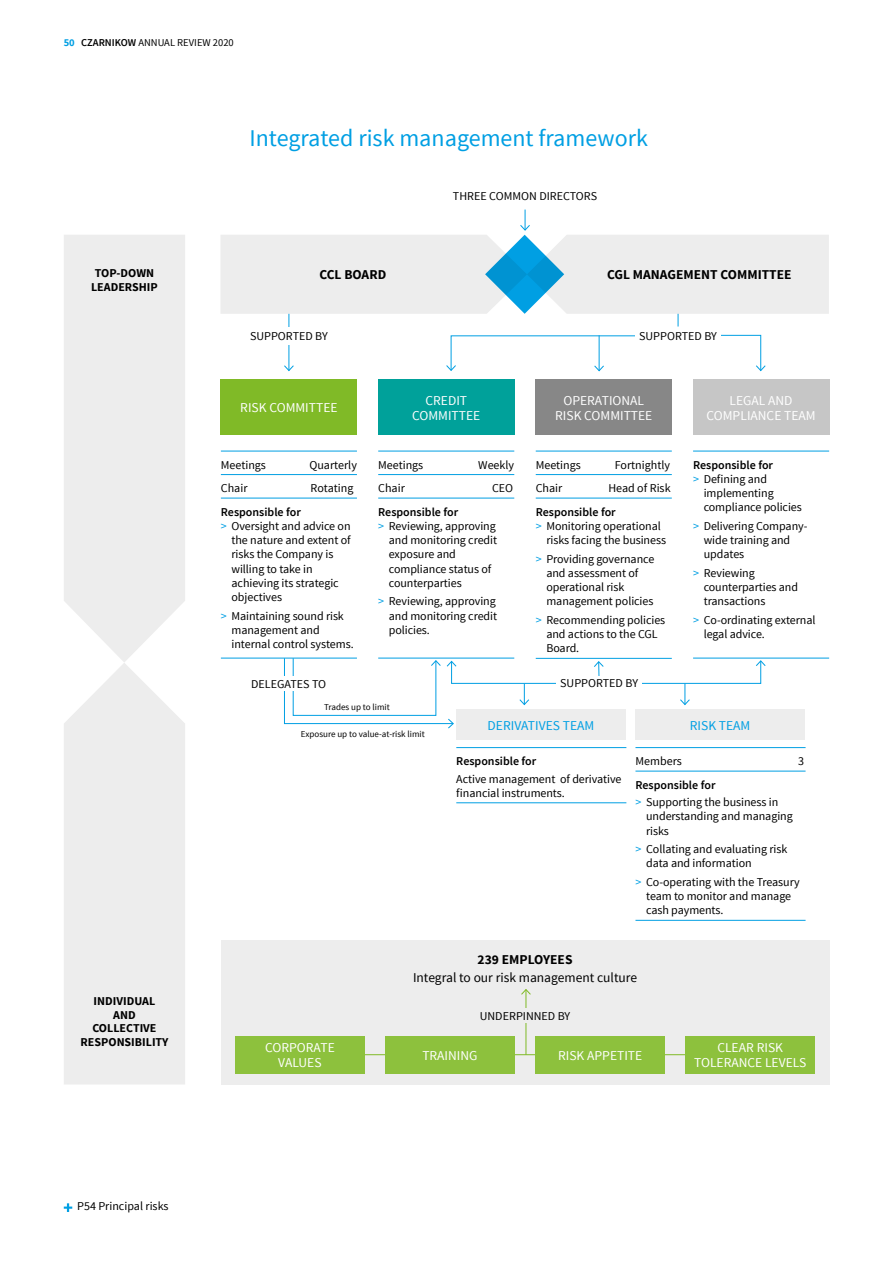
<style>
.page{position:relative;width:893px;height:1263px;background:#fff}
.page>*{position:absolute;margin:0;border:0;box-sizing:border-box;transform-origin:0 0}
.t1{font:24px "Source Sans Pro";color:#009fe3}
.t2{font:13.5px/15px "Source Sans Pro";color:#fff;text-align:center}
.t3{font:700 13.5px "Source Sans Pro";color:#000}
.t4{font:13.5px "Source Sans Pro";color:#000}
.t5{font:13.5px "Source Sans Pro";color:#009fe3}
.t6{font:12px/14.2px "Source Sans Pro";letter-spacing:-.005em;color:#000}
.t7{font:600 12px "Source Sans Pro";color:#000}
.t8{font:700 12px/13.5px "Source Sans Pro";color:#000;text-align:center}
.t9{font:10.5px "Source Sans Pro";color:#000}
.t10{font:9px "Source Sans Pro";color:#000}
.s1{font-weight:700;color:#009fe3}
.s2{font-weight:600}
.s3{color:#009fe3}
</style>
<div class="page">
<svg style="left:64px;top:1203px;width:8px;height:9px"></svg>
<div style="left:64px;top:663px;width:121px;height:421px;background:#ededed"></div>
<svg style="left:64px;top:235px;width:121px;height:427px;fill:#ededed"></svg>
<hr style="left:289px;top:314px;width:1px;height:57px;background:#009fe3">
<svg style="left:284px;top:365px;width:10px;height:6px"></svg>
<div style="left:221px;top:327px;width:136px;height:17px;background:#fff"></div>
<div style="left:378px;top:379px;width:136px;height:56px;background:#00a19a"></div>
<div style="left:221px;top:379px;width:136px;height:56px;background:#80ba27"></div>
<div style="left:693px;top:379px;width:136px;height:56px;background:#c6c6c6"></div>
<div style="left:536px;top:379px;width:136px;height:56px;background:#878787"></div>
<hr style="left:221px;top:451px;width:136px;height:1px;background:#009fe3">
<hr style="left:221px;top:474px;width:136px;height:1px;background:#009fe3">
<hr style="left:221px;top:498px;width:136px;height:1px;background:#009fe3">
<hr style="left:221px;top:658px;width:136px;height:1px;background:#009fe3">
<hr style="left:378px;top:451px;width:136px;height:1px;background:#009fe3">
<hr style="left:378px;top:474px;width:136px;height:1px;background:#009fe3">
<hr style="left:378px;top:498px;width:136px;height:1px;background:#009fe3">
<hr style="left:536px;top:451px;width:136px;height:1px;background:#009fe3">
<hr style="left:536px;top:474px;width:136px;height:1px;background:#009fe3">
<hr style="left:536px;top:498px;width:136px;height:1px;background:#009fe3">
<hr style="left:693px;top:451px;width:136px;height:1px;background:#009fe3">
<hr style="left:693px;top:658px;width:136px;height:1px;background:#009fe3">
<svg style="left:721px;top:335px;width:45px;height:36px"></svg>
<svg style="left:446px;top:335px;width:189px;height:36px"></svg>
<hr style="left:635px;top:747px;width:171px;height:1px;background:#009fe3">
<hr style="left:635px;top:771px;width:171px;height:1px;background:#009fe3">
<hr style="left:635px;top:920px;width:171px;height:1px;background:#009fe3">
<hr style="left:456px;top:747px;width:170px;height:1px;background:#009fe3">
<hr style="left:456px;top:802px;width:170px;height:1px;background:#009fe3">
<div style="left:635px;top:709px;width:170px;height:31px;background:#ededed"></div>
<div style="left:456px;top:709px;width:169px;height:31px;background:#ededed"></div>
<svg style="left:284px;top:658px;width:482px;height:71px"></svg>
<div style="left:220px;top:676px;width:137px;height:14px;background:#fff"></div>
<div style="left:221px;top:989px;width:608px;height:95px;background:#ededed"></div>
<div style="left:221px;top:940px;width:608px;height:56px;background:#ededed"></div>
<hr style="left:526px;top:989px;width:1px;height:66px;background:#80ba27">
<svg style="left:521px;top:989px;width:10px;height:6px"></svg>
<div style="left:457px;top:1008px;width:136px;height:15px;background:#ededed"></div>
<hr style="left:362px;top:1054px;width:328px;height:1px;background:#80ba27">
<div style="left:685px;top:1036px;width:130px;height:38px;background:#8dc13d"></div>
<div style="left:385px;top:1036px;width:130px;height:38px;background:#8dc13d"></div>
<div style="left:535px;top:1036px;width:130px;height:38px;background:#8dc13d"></div>
<div style="left:235px;top:1036px;width:130px;height:38px;background:#8dc13d"></div>
<svg style="left:221px;top:210px;width:608px;height:116px"></svg>
<p class="t9" style="left:64px;top:36px;width:172px"><span class="s1">50</span> <span class="s2">CZARNIKOW</span> ANNUAL REVIEW 2020</p>
<p class="t8" style="left:91px;top:267px;width:68px">TOP-DOWN<br>LEADERSHIP</p>
<h1 class="t1" style="left:249px;top:123px;width:400px">Integrated risk management framework</h1>
<p class="t3" style="left:319px;top:266px;width:68px">CCL BOARD</p>
<p class="t6" style="left:250px;top:329px;width:79px">SUPPORTED BY</p>
<p class="t6" style="left:453px;top:189px;width:146px">THREE COMMON DIRECTORS</p>
<p class="t3" style="left:607px;top:266px;width:186px">CGL MANAGEMENT COMMITTEE</p>
<p class="t6" style="left:639px;top:329px;width:79px">SUPPORTED BY</p>
<p class="t2" style="left:240px;top:400px;width:99px">RISK COMMITTEE</p>
<p class="t2" style="left:706px;top:393px;width:111px">LEGAL AND<br>COMPLIANCE TEAM</p>
<p class="t2" style="left:412px;top:393px;width:70px">CREDIT<br>COMMITTEE</p>
<p class="t2" style="left:555px;top:393px;width:99px">OPERATIONAL<br>RISK COMMITTEE</p>
<p class="t6" style="left:221px;top:458px;width:47px">Meetings</p>
<p class="t6" style="left:309px;top:458px;width:49px">Quarterly</p>
<p class="t6" style="left:221px;top:481px;width:28px">Chair</p>
<p class="t6" style="left:311px;top:481px;width:44px">Rotating</p>
<p class="t7" style="left:221px;top:504px;width:82px">Responsible for</p>
<p class="t6" style="left:221px;top:519px;width:131px"><span class="s3">&gt;</span> Oversight and advice on</p>
<p class="t6" style="left:231px;top:533px;width:121px">the nature and extent of</p>
<p class="t6" style="left:231px;top:547px;width:103px">risks the Company is</p>
<p class="t6" style="left:231px;top:562px;width:83px">willing to take in</p>
<p class="t6" style="left:231px;top:576px;width:109px">achieving its strategic</p>
<p class="t6" style="left:231px;top:590px;width:52px">objectives</p>
<p class="t6" style="left:231px;top:609px;width:124px;text-indent:-11px"><span class="s3">&gt;</span> Maintaining sound risk management and internal control systems.</p>
<p class="t6" style="left:378px;top:458px;width:47px">Meetings</p>
<p class="t6" style="left:478px;top:458px;width:37px">Weekly</p>
<p class="t6" style="left:378px;top:481px;width:28px">Chair</p>
<p class="t6" style="left:492px;top:481px;width:23px">CEO</p>
<p class="t7" style="left:378px;top:504px;width:82px">Responsible for</p>
<p class="t6" style="left:378px;top:519px;width:119px"><span class="s3">&gt;</span> Reviewing, approving</p>
<p class="t6" style="left:389px;top:533px;width:110px">and monitoring credit</p>
<p class="t6" style="left:389px;top:547px;width:69px">exposure and</p>
<p class="t6" style="left:389px;top:562px;width:104px">compliance status of</p>
<p class="t6" style="left:389px;top:576px;width:74px">counterparties</p>
<p class="t6" style="left:389px;top:594px;width:110px;text-align:justify;text-indent:-11px"><span class="s3">&gt;</span> Reviewing, approving and monitoring credit policies.</p>
<p class="t6" style="left:536px;top:458px;width:47px">Meetings</p>
<p class="t6" style="left:615px;top:458px;width:57px">Fortnightly</p>
<p class="t6" style="left:536px;top:481px;width:28px">Chair</p>
<p class="t6" style="left:608px;top:481px;width:64px">Head of Risk</p>
<p class="t7" style="left:536px;top:504px;width:82px">Responsible for</p>
<p class="t6" style="left:536px;top:519px;width:127px"><span class="s3">&gt;</span> Monitoring operational</p>
<p class="t6" style="left:546px;top:533px;width:121px">risks facing the business</p>
<p class="t6" style="left:546px;top:552px;width:109px;text-indent:-11px"><span class="s3">&gt;</span> Providing governance and assessment of operational risk management policies</p>
<p class="t6" style="left:546px;top:613px;width:120px;text-indent:-11px"><span class="s3">&gt;</span> Recommending policies and actions to the CGL<br>Board.</p>
<p class="t6" style="left:251px;top:677px;width:76px">DELEGATES TO</p>
<p class="t6" style="left:560px;top:676px;width:79px">SUPPORTED BY</p>
<p class="t10" style="left:324px;top:701px;width:67px">Trades up to limit</p>
<p class="t7" style="left:693px;top:457px;width:82px">Responsible for</p>
<p class="t6" style="left:693px;top:472px;width:75px"><span class="s3">&gt;</span> Defining and</p>
<p class="t6" style="left:704px;top:486px;width:71px">implementing</p>
<p class="t6" style="left:704px;top:500px;width:100px">compliance policies</p>
<p class="t6" style="left:704px;top:519px;width:105px;text-indent:-11px"><span class="s3">&gt;</span> Delivering Company&shy;wide training and updates</p>
<p class="t6" style="left:704px;top:566px;width:96px;text-indent:-11px"><span class="s3">&gt;</span> Reviewing counterparties and transactions</p>
<p class="t6" style="left:704px;top:613px;width:113px;text-indent:-11px"><span class="s3">&gt;</span> Co-ordinating external legal advice.</p>
<p class="t8" style="left:81px;top:995px;width:89px">INDIVIDUAL<br>AND<br>COLLECTIVE<br>RESPONSIBILITY</p>
<p class="t6" style="left:77px;top:1199px;width:93px">P54 Principal risks</p>
<p class="t10" style="left:301px;top:729px;width:125px">Exposure up to value-at-risk limit</p>
<p class="t5" style="left:488px;top:717px;width:108px">DERIVATIVES TEAM</p>
<p class="t5" style="left:690px;top:717px;width:62px">RISK TEAM</p>
<p class="t7" style="left:456px;top:753px;width:82px">Responsible for</p>
<p class="t6" style="left:456px;top:772px;width:167px">Active management of derivative financial instruments.</p>
<p class="t6" style="left:635px;top:754px;width:48px">Members</p>
<p class="t6" style="left:798px;top:754px;width:7px">3</p>
<p class="t6" style="left:635px;top:776px;width:144px;line-height:17.4px"><span class="s2">Responsible for<br></span><span class="s3">&gt;</span> Supporting the business in</p>
<p class="t6" style="left:646px;top:809px;width:148px">understanding and managing risks</p>
<p class="t6" style="left:646px;top:842px;width:143px;text-indent:-11px"><span class="s3">&gt;</span> Collating and evaluating risk data and information</p>
<p class="t6" style="left:646px;top:875px;width:155px;text-indent:-11px"><span class="s3">&gt;</span> Co-operating with the Treasury team to monitor and manage cash payments.</p>
<p class="t2" style="left:265px;top:1040px;width:71px">CORPORATE<br>VALUES</p>
<p class="t3" style="left:478px;top:951px;width:96px">239 EMPLOYEES</p>
<p class="t4" style="left:413px;top:969px;width:226px">Integral to our risk management culture</p>
<p class="t6" style="left:480px;top:1009px;width:92px">UNDERPINNED BY</p>
<p class="t2" style="left:422px;top:1048px;width:57px">TRAINING</p>
<p class="t2" style="left:558px;top:1048px;width:86px">RISK APPETITE</p>
<p class="t2" style="left:694px;top:1040px;width:114px">CLEAR RISK<br>TOLERANCE LEVELS</p>
</div>
